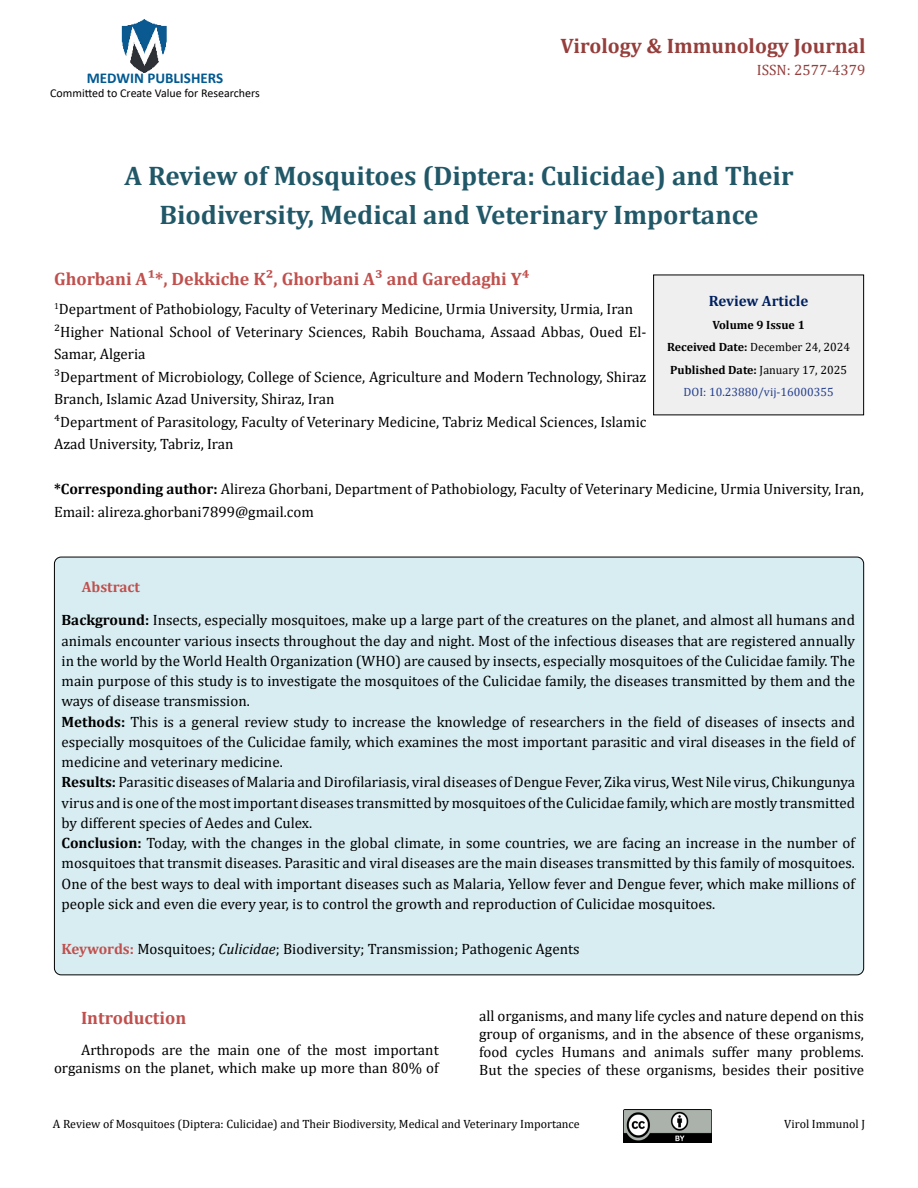
<style>
.page{position:relative;width:918px;height:1188px;background:#fff}
.page>*{position:absolute;margin:0;border:0;box-sizing:border-box;transform-origin:0 0}
.t1{font:700 27px/39px "Cambria";color:#215868;text-align:center}
.t2{font:700 21px "Cambria";color:#953f3c}
.t3{font:700 18px "Cambria";color:#c0504d}
.t4{font:15px/20.2px "Cambria";color:#000}
.t5{font:700 15px "Calibri";color:#005991}
.t6{font:15px "Cambria";color:#953f3c}
.t7{font:700 15px "Cambria";color:#002060}
.t8{font:700 15px "Cambria";color:#c0504d}
.t9{font:12px "Cambria";color:#000}
.t10{font:700 12px/22.5px "Cambria";color:#000;text-align:center}
.t11{font:12px "Calibri";color:#000}
.s1{font-weight:700}
.s2{font-weight:400}
.s3{font-weight:400;color:#25408f}
.s4{font-weight:700;color:#c0504d}
.s5{font-style:italic}
</style>
<div class="page">
<img style="left:121px;top:19px;width:46px;height:54px">
<img style="left:623px;top:1109px;width:89px;height:34px">
<div style="left:654px;top:275px;width:210px;height:140px;background:#efefef"></div>
<div style="left:653px;top:275px;width:211px;height:140px;border:1px solid #000"></div>
<div style="left:54px;top:557px;width:810px;height:418px;background:#d8edf2;border-radius:7px"></div>
<p class="t5" style="left:87px;top:67px;width:138px">MEDWIN PUBLISHERS</p>
<p class="t11" style="left:50px;top:85px;width:211px">Committed to Create Value for Researchers</p>
<h2 class="t2" style="left:560px;top:31px;width:307px">Virology &amp; Immunology Journal</h2>
<p class="t6" style="left:757px;top:62px;width:110px">ISSN: 2577-4379</p>
<h1 class="t1" style="left:124px;top:155px;width:671px">A Review of Mosquitoes (Diptera: Culicidae) and Their<br>Biodiversity, Medical and Veterinary Importance</h1>
<p class="t3" style="left:54px;top:266px;width:477px">Ghorbani A¹*, Dekkiche K², Ghorbani A³ and Garedaghi Y⁴</p>
<p class="t4" style="left:54px;top:298px;width:594px;line-height:22.5px"><sup>1</sup>Department of Pathobiology, Faculty of Veterinary Medicine, Urmia University, Urmia, Iran ²Higher National School of Veterinary Sciences, Rabih Bouchama, Assaad Abbas, Oued El-Samar, Algeria<br>³Department of Microbiology, College of Science, Agriculture and Modern Technology, Shiraz Branch, Islamic Azad University, Shiraz, Iran<br>⁴Department of Parasitology, Faculty of Veterinary Medicine, Tabriz Medical Sciences, Islamic Azad University, Tabriz, Iran</p>
<p class="t4" style="left:54px;top:478px;width:811px;line-height:22.5px"><span class="s1">*Corresponding author:</span> Alireza Ghorbani, Department of Pathobiology, Faculty of Veterinary Medicine, Urmia University, Iran,<br>Email: alireza.ghorbani7899@gmail.com</p>
<p class="t7" style="left:709px;top:291px;width:101px">Review Article</p>
<p class="t10" style="left:667px;top:313px;width:185px">Volume 9 Issue 1<br>Received Date: <span class="s2">December 24, 2024<br></span>Published Date: <span class="s2">January 17, 2025<br></span><span class="s3">DOI: 10.23880/vij-16000355</span></p>
<p class="t8" style="left:82px;top:576px;width:60px">Abstract</p>
<p class="t4" style="left:62px;top:610px;width:795px"><span class="s1">Background:</span> Insects, especially mosquitoes, make up a large part of the creatures on the planet, and almost all humans and animals encounter various insects throughout the day and night. Most of the infectious diseases that are registered annually in the world by the World Health Organization (WHO) are caused by insects, especially mosquitoes of the Culicidae family. The main purpose of this study is to investigate the mosquitoes of the Culicidae family, the diseases transmitted by them and the ways of disease transmission.<br><span class="s1">Methods:</span> This is a general review study to increase the knowledge of researchers in the field of diseases of insects and especially mosquitoes of the Culicidae family, which examines the most important parasitic and viral diseases in the field of medicine and veterinary medicine.<br><span class="s1">Results:</span> Parasitic diseases of Malaria and Dirofilariasis, viral diseases of Dengue Fever, Zika virus, West Nile virus, Chikungunya virus and is one of the most important diseases transmitted by mosquitoes of the Culicidae family, which are mostly transmitted by different species of Aedes and Culex.<br><span class="s1">Conclusion:</span> Today, with the changes in the global climate, in some countries, we are facing an increase in the number of mosquitoes that transmit diseases. Parasitic and viral diseases are the main diseases transmitted by this family of mosquitoes.<br>One of the best ways to deal with important diseases such as Malaria, Yellow fever and Dengue fever, which make millions of people sick and even die every year, is to control the growth and reproduction of Culicidae mosquitoes.</p>
<p class="t4" style="left:62px;top:939px;width:520px"><span class="s4">Keywords:</span> Mosquitoes; <span class="s5">Culicidae</span>; Biodiversity; Transmission; Pathogenic Agents</p>
<p class="t3" style="left:81px;top:1005px;width:107px">Introduction</p>
<p class="t4" style="left:54px;top:1041px;width:386px;line-height:18px;text-align:right">Arthropods are the main one of the most important organisms on the planet, which make up more than 80% of</p>
<p class="t4" style="left:479px;top:1007px;width:386px;line-height:18px;text-align:justify">all organisms, and many life cycles and nature depend on this group of organisms, and in the absence of these organisms, food cycles Humans and animals suffer many problems.<br>But the species of these organisms, besides their positive</p>
<p class="t9" style="left:53px;top:1117px;width:528px">A Review of Mosquitoes (Diptera: Culicidae) and Their Biodiversity, Medical and Veterinary Importance</p>
<p class="t9" style="left:784px;top:1117px;width:82px">Virol Immunol J</p>
</div>
